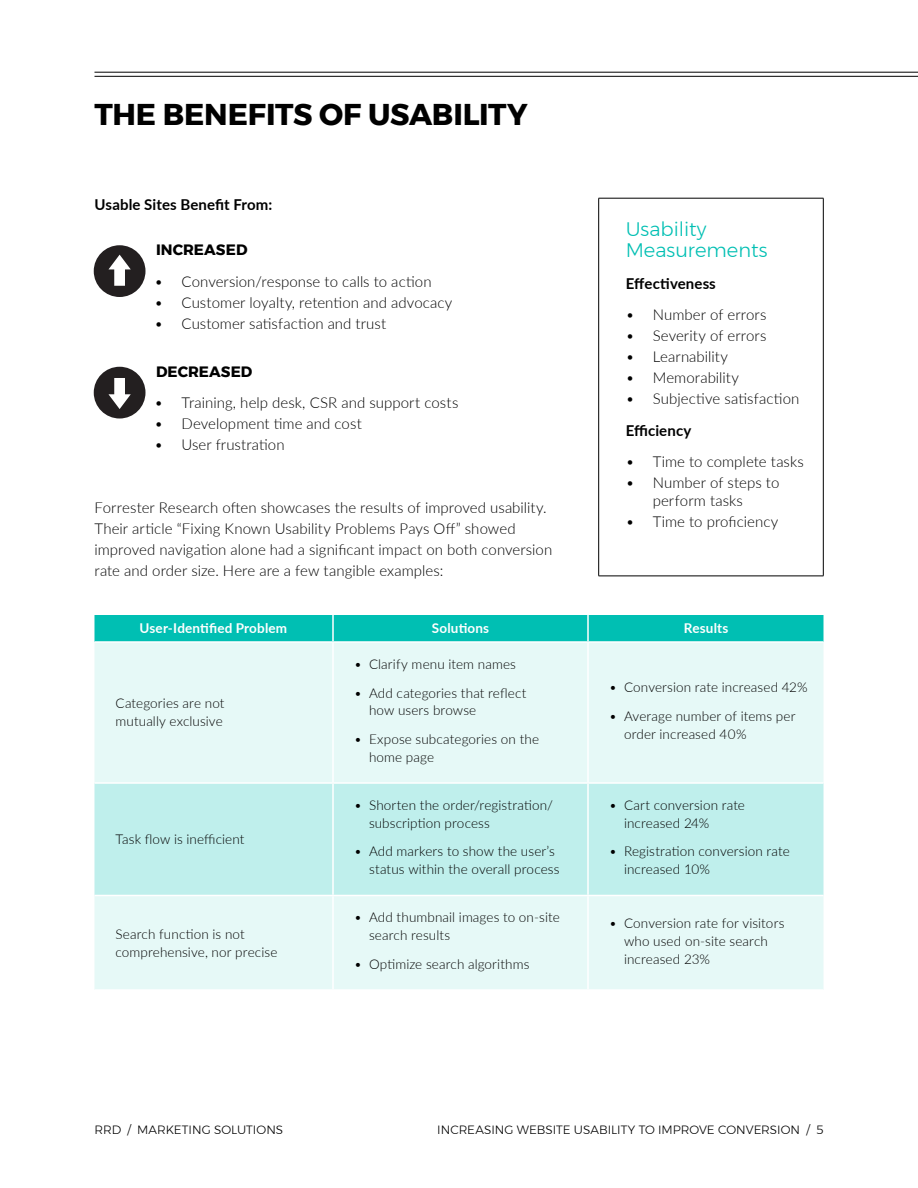
<style>
.page{position:relative;width:918px;height:1188px;background:#fff}
.page>*{position:absolute;margin:0;border:0;box-sizing:border-box;transform-origin:0 0}
.t1{font:700 30px "Montserrat";letter-spacing:-.005em;color:#000}
.t2{font:300 19.5px/21.6px "Montserrat";color:#00bfb3}
.t3{font:300 15px/21px "Lato";letter-spacing:.005em;color:#000}
.t4{font:700 15px "Lato";letter-spacing:.01em;color:#000}
.t5{font:700 15px "Montserrat";letter-spacing:.005em;color:#000}
.t6{font:300 13.5px/18px "Lato";letter-spacing:.01em;color:#000}
.t7{font:700 13.5px "Lato";letter-spacing:.01em;color:#fff}
.t8{font:300 12px "Montserrat";color:#000}
</style>
<div class="page">
<hr style="left:94px;top:72px;width:824px;height:1px;background:#000">
<hr style="left:94px;top:76px;width:824px;height:1px;background:#000">
<div style="left:94px;top:245px;width:52px;height:52px;background:#231f20;border-radius:50%"></div>
<svg style="left:108px;top:255px;width:23px;height:31px"></svg>
<div style="left:94px;top:367px;width:52px;height:51px;background:#231f20;border-radius:50%"></div>
<svg style="left:108px;top:378px;width:23px;height:31px"></svg>
<div style="left:94px;top:615px;width:730px;height:26px;background:#00bfb3"></div>
<div style="left:94px;top:643px;width:730px;height:346px;background:#e6f9f7"></div>
<div style="left:94px;top:784px;width:730px;height:111px;background:#bfefec"></div>
<hr style="left:332px;top:615px;width:2px;height:26px;background:#fff">
<hr style="left:587px;top:615px;width:2px;height:26px;background:#fff">
<hr style="left:332px;top:643px;width:2px;height:139px;background:#fff">
<hr style="left:587px;top:643px;width:2px;height:139px;background:#fff">
<hr style="left:94px;top:782px;width:239px;height:2px;background:#fff">
<hr style="left:333px;top:782px;width:255px;height:2px;background:#fff">
<hr style="left:332px;top:784px;width:2px;height:111px;background:#fff">
<hr style="left:588px;top:782px;width:236px;height:2px;background:#fff">
<hr style="left:587px;top:784px;width:2px;height:111px;background:#fff">
<hr style="left:94px;top:895px;width:239px;height:1px;background:#fff">
<hr style="left:333px;top:895px;width:255px;height:1px;background:#fff">
<hr style="left:332px;top:896px;width:2px;height:93px;background:#fff">
<hr style="left:588px;top:895px;width:236px;height:1px;background:#fff">
<hr style="left:587px;top:896px;width:2px;height:93px;background:#fff">
<hr style="left:598px;top:198px;width:226px;height:1px;background:#000">
<hr style="left:598px;top:198px;width:1px;height:378px;background:#000">
<hr style="left:823px;top:198px;width:1px;height:378px;background:#000">
<hr style="left:598px;top:576px;width:226px;height:1px;background:#000">
<h2 class="t1" style="left:94px;top:90px;width:435px">THE BENEFITS OF USABILITY</h2>
<p class="t4" style="left:94px;top:194px;width:179px">Usable Sites Benefit From:</p>
<h3 class="t5" style="left:156px;top:238px;width:93px">INCREASED</h3>
<p class="t3" style="left:154px;top:270px;width:279px">• Conversion/response to calls to action</p>
<p class="t3" style="left:154px;top:291px;width:300px">• Customer loyalty, retention and advocacy</p>
<p class="t3" style="left:154px;top:312px;width:233px">• Customer satisfaction and trust</p>
<h3 class="t5" style="left:156px;top:359px;width:98px">DECREASED</h3>
<p class="t3" style="left:154px;top:392px;width:305px">• Training, help desk, CSR and support costs</p>
<p class="t3" style="left:154px;top:413px;width:209px">• Development time and cost</p>
<p class="t3" style="left:154px;top:434px;width:132px">• User frustration</p>
<p class="t3" style="left:94px;top:497px;width:459px">Forrester Research often showcases the results of improved usability.<br>Their article “Fixing Known Usability Problems Pays Off” showed improved navigation alone had a significant impact on both conversion rate and order size. Here are a few tangible examples:</p>
<h3 class="t2" style="left:626px;top:218px;width:143px">Usability<br>Measurements</h3>
<h4 class="t4" style="left:626px;top:272px;width:92px">Effectiveness</h4>
<p class="t3" style="left:626px;top:304px;width:142px">• Number of errors</p>
<p class="t3" style="left:626px;top:325px;width:142px">• Severity of errors</p>
<p class="t3" style="left:626px;top:346px;width:104px">• Learnability</p>
<p class="t3" style="left:626px;top:367px;width:115px">• Memorability</p>
<p class="t3" style="left:626px;top:388px;width:175px">• Subjective satisfaction</p>
<h4 class="t4" style="left:626px;top:419px;width:67px">Efficiency</h4>
<p class="t3" style="left:626px;top:451px;width:180px">• Time to complete tasks</p>
<p class="t3" style="left:653px;top:473px;width:128px;line-height:18px;text-indent:-27px">• Number of steps to perform tasks</p>
<p class="t3" style="left:626px;top:511px;width:154px">• Time to proficiency</p>
<p class="t7" style="left:139px;top:618px;width:149px">User-Identified Problem</p>
<p class="t7" style="left:432px;top:618px;width:59px">Solutions</p>
<p class="t7" style="left:684px;top:618px;width:46px">Results</p>
<p class="t6" style="left:115px;top:694px;width:111px">Categories are not mutually exclusive</p>
<p class="t6" style="left:115px;top:830px;width:130px">Task flow is inefficient</p>
<p class="t6" style="left:115px;top:924px;width:163px">Search function is not comprehensive, nor precise</p>
<p class="t8" style="left:94px;top:1120px;width:190px">RRD / MARKETING SOLUTIONS</p>
<p class="t6" style="left:354px;top:655px;width:164px">• Clarify menu item names</p>
<p class="t6" style="left:369px;top:683px;width:159px;text-indent:-15px">• Add categories that reflect how users browse</p>
<p class="t6" style="left:369px;top:730px;width:172px;text-indent:-15px">• Expose subcategories on the home page</p>
<p class="t6" style="left:369px;top:796px;width:186px;text-indent:-15px">• Shorten the order/registration/ subscription process</p>
<p class="t6" style="left:369px;top:842px;width:192px;text-indent:-15px">• Add markers to show the user’s status within the overall process</p>
<p class="t6" style="left:369px;top:908px;width:192px;text-indent:-15px">• Add thumbnail images to on-site search results</p>
<p class="t6" style="left:354px;top:955px;width:177px">• Optimize search algorithms</p>
<p class="t6" style="left:609px;top:678px;width:200px">• Conversion rate increased 42%</p>
<p class="t6" style="left:624px;top:706px;width:173px;text-indent:-15px">• Average number of items per order increased 40%</p>
<p class="t6" style="left:624px;top:796px;width:123px;text-indent:-15px">• Cart conversion rate increased 24%</p>
<p class="t6" style="left:624px;top:842px;width:167px;text-indent:-15px">• Registration conversion rate increased 10%</p>
<p class="t6" style="left:624px;top:913px;width:162px;text-indent:-15px">• Conversion rate for visitors who used on-site search increased 23%</p>
<p class="t8" style="left:437px;top:1121px;width:388px">INCREASING WEBSITE USABILITY TO IMPROVE CONVERSION / 5</p>
</div>
